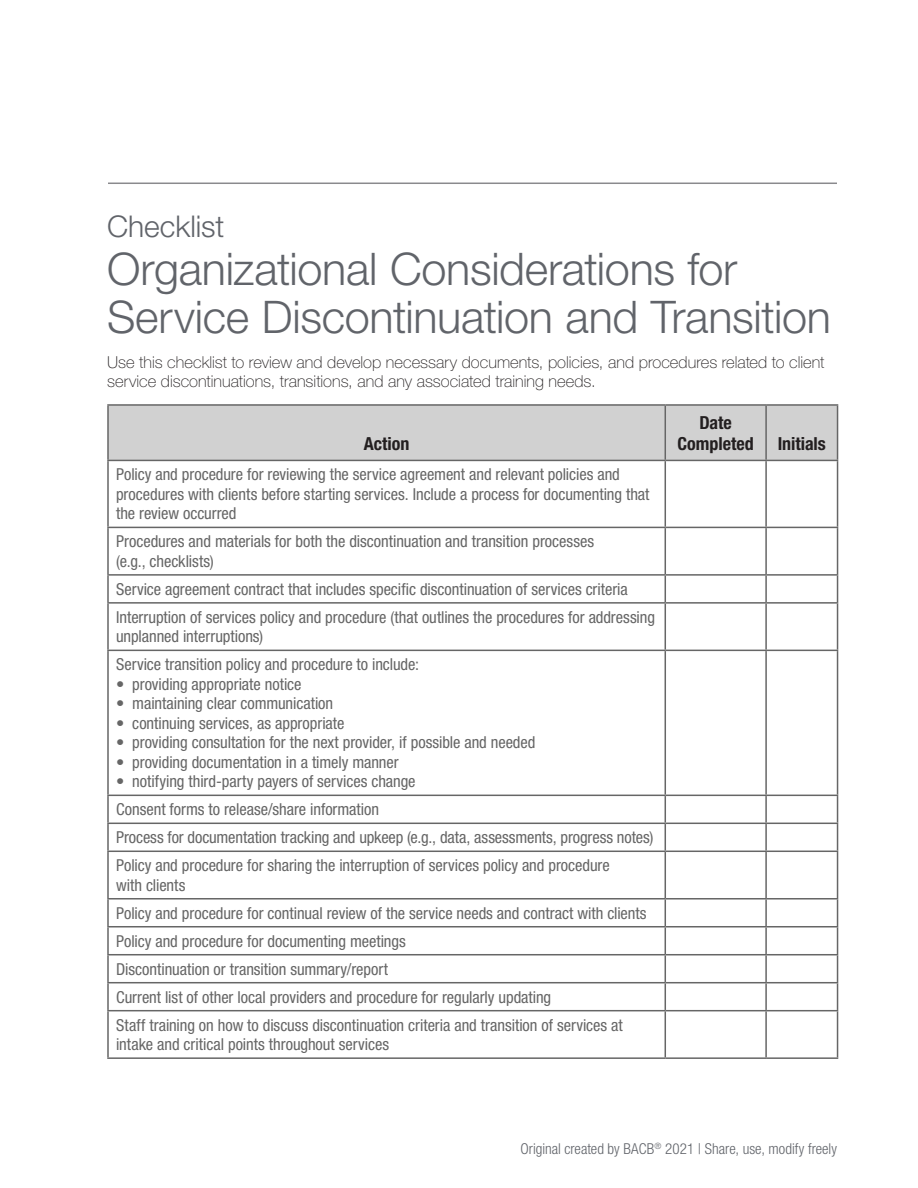
<style>
.page{position:relative;width:918px;height:1188px;background:#fff}
.page>*{position:absolute;margin:0;border:0;box-sizing:border-box;transform-origin:0 0}
.R-Title{font:300 45px/48px "Helvetica Neue LT Std";letter-spacing:-.01em;color:#61646a}
.R-Checklist{font:300 30px "Helvetica Neue LT Std";letter-spacing:-.005em;color:#61646a}
.R-Table_head{font:700 condensed 18px/21px "Helvetica Neue LT Std";color:#231f20;text-align:center}
.R-Table_text{font:condensed 16.5px/19.5px "Helvetica Neue LT Std";letter-spacing:-.005em;color:#666}
.Resource_body_text{font:100 16.5px/19.5px "Helvetica Neue LT Std";color:#231f20}
.t1{font:300 condensed 15px "Helvetica Neue LT Std";color:#61646a}
</style>
<div class="page">
<hr style="left:108px;top:183px;width:729px;height:1px;background:#8a8a8d">
<div style="left:109px;top:406px;width:728px;height:54px;background:#d1d1d1"></div>
<svg style="left:109px;top:461px;width:728px;height:596px"></svg>
<hr style="left:665px;top:406px;width:1px;height:54px;background:#666">
<hr style="left:765px;top:406px;width:2px;height:54px;background:#666">
<hr style="left:665px;top:461px;width:1px;height:66px;background:#666">
<hr style="left:765px;top:461px;width:2px;height:66px;background:#666">
<hr style="left:107px;top:527px;width:558px;height:1px;background:#666">
<hr style="left:665px;top:527px;width:101px;height:1px;background:#666">
<hr style="left:665px;top:528px;width:1px;height:46px;background:#666">
<hr style="left:766px;top:527px;width:72px;height:1px;background:#666">
<hr style="left:765px;top:528px;width:2px;height:46px;background:#666">
<hr style="left:107px;top:574px;width:558px;height:2px;background:#666">
<hr style="left:665px;top:574px;width:101px;height:2px;background:#666">
<svg style="left:665px;top:576px;width:1px;height:26px"></svg>
<hr style="left:766px;top:574px;width:72px;height:2px;background:#666">
<hr style="left:765px;top:576px;width:2px;height:26px;background:#666">
<hr style="left:107px;top:602px;width:558px;height:2px;background:#666">
<hr style="left:665px;top:602px;width:101px;height:2px;background:#666">
<hr style="left:665px;top:604px;width:1px;height:46px;background:#666">
<hr style="left:766px;top:602px;width:72px;height:2px;background:#666">
<hr style="left:765px;top:604px;width:2px;height:46px;background:#666">
<hr style="left:107px;top:650px;width:558px;height:1px;background:#666">
<hr style="left:665px;top:650px;width:101px;height:1px;background:#666">
<hr style="left:665px;top:651px;width:1px;height:144px;background:#666">
<hr style="left:766px;top:650px;width:72px;height:1px;background:#666">
<hr style="left:765px;top:651px;width:2px;height:144px;background:#666">
<hr style="left:107px;top:795px;width:558px;height:1px;background:#666">
<hr style="left:665px;top:795px;width:101px;height:1px;background:#666">
<hr style="left:766px;top:795px;width:72px;height:1px;background:#666">
<hr style="left:765px;top:796px;width:2px;height:27px;background:#666">
<hr style="left:107px;top:823px;width:558px;height:1px;background:#666">
<hr style="left:665px;top:823px;width:101px;height:1px;background:#666">
<svg style="left:665px;top:796px;width:1px;height:55px"></svg>
<hr style="left:766px;top:823px;width:72px;height:1px;background:#666">
<hr style="left:765px;top:824px;width:2px;height:27px;background:#666">
<hr style="left:107px;top:851px;width:558px;height:1px;background:#666">
<hr style="left:665px;top:851px;width:101px;height:1px;background:#666">
<hr style="left:665px;top:852px;width:1px;height:46px;background:#666">
<hr style="left:766px;top:851px;width:72px;height:1px;background:#666">
<hr style="left:765px;top:852px;width:2px;height:46px;background:#666">
<hr style="left:765px;top:900px;width:2px;height:26px;background:#666">
<hr style="left:107px;top:926px;width:558px;height:1px;background:#666">
<hr style="left:665px;top:926px;width:101px;height:1px;background:#666">
<hr style="left:766px;top:926px;width:72px;height:1px;background:#666">
<hr style="left:765px;top:927px;width:2px;height:27px;background:#666">
<hr style="left:107px;top:954px;width:558px;height:1px;background:#666">
<hr style="left:665px;top:954px;width:101px;height:1px;background:#666">
<hr style="left:766px;top:954px;width:72px;height:1px;background:#666">
<hr style="left:765px;top:955px;width:2px;height:27px;background:#666">
<hr style="left:107px;top:982px;width:558px;height:1px;background:#666">
<hr style="left:665px;top:982px;width:101px;height:1px;background:#666">
<svg style="left:665px;top:900px;width:1px;height:110px"></svg>
<hr style="left:766px;top:982px;width:72px;height:1px;background:#666">
<hr style="left:765px;top:983px;width:2px;height:27px;background:#666">
<hr style="left:665px;top:1011px;width:1px;height:46px;background:#666">
<hr style="left:765px;top:1011px;width:2px;height:46px;background:#666">
<hr style="left:107px;top:1057px;width:558px;height:2px;background:#666">
<hr style="left:665px;top:1057px;width:101px;height:2px;background:#666">
<hr style="left:766px;top:1057px;width:72px;height:2px;background:#666">
<hr style="left:107px;top:404px;width:558px;height:2px;background:#666">
<hr style="left:107px;top:406px;width:2px;height:54px;background:#666">
<hr style="left:665px;top:404px;width:101px;height:2px;background:#666">
<hr style="left:766px;top:404px;width:72px;height:2px;background:#666">
<hr style="left:837px;top:406px;width:1px;height:54px;background:#666">
<hr style="left:107px;top:460px;width:558px;height:1px;background:#666">
<hr style="left:107px;top:461px;width:2px;height:66px;background:#666">
<hr style="left:665px;top:460px;width:101px;height:1px;background:#666">
<hr style="left:766px;top:460px;width:72px;height:1px;background:#666">
<hr style="left:837px;top:461px;width:1px;height:66px;background:#666">
<hr style="left:107px;top:528px;width:2px;height:46px;background:#666">
<hr style="left:837px;top:528px;width:1px;height:46px;background:#666">
<hr style="left:107px;top:576px;width:2px;height:26px;background:#666">
<svg style="left:837px;top:576px;width:1px;height:26px"></svg>
<hr style="left:107px;top:604px;width:2px;height:46px;background:#666">
<hr style="left:837px;top:604px;width:1px;height:46px;background:#666">
<hr style="left:107px;top:651px;width:2px;height:144px;background:#666">
<hr style="left:837px;top:651px;width:1px;height:144px;background:#666">
<hr style="left:107px;top:796px;width:2px;height:27px;background:#666">
<hr style="left:107px;top:824px;width:2px;height:27px;background:#666">
<svg style="left:837px;top:796px;width:1px;height:55px"></svg>
<hr style="left:107px;top:852px;width:2px;height:46px;background:#666">
<hr style="left:837px;top:852px;width:1px;height:46px;background:#666">
<hr style="left:107px;top:1011px;width:2px;height:46px;background:#666">
<hr style="left:837px;top:1011px;width:1px;height:46px;background:#666">
<hr style="left:107px;top:898px;width:558px;height:2px;background:#666">
<hr style="left:107px;top:900px;width:2px;height:26px;background:#666">
<hr style="left:665px;top:898px;width:101px;height:2px;background:#666">
<hr style="left:766px;top:898px;width:72px;height:2px;background:#666">
<hr style="left:107px;top:927px;width:2px;height:27px;background:#666">
<hr style="left:107px;top:955px;width:2px;height:27px;background:#666">
<hr style="left:107px;top:983px;width:2px;height:27px;background:#666">
<svg style="left:837px;top:900px;width:1px;height:110px"></svg>
<hr style="left:107px;top:1010px;width:558px;height:1px;background:#666">
<hr style="left:665px;top:1010px;width:101px;height:1px;background:#666">
<hr style="left:766px;top:1010px;width:72px;height:1px;background:#666">
<p class="R-Checklist" style="left:107px;top:208px;width:119px">Checklist</p>
<p class="R-Title" style="left:107px;top:244px;width:725px">Organizational Considerations for<br>Service Discontinuation and Transition</p>
<p class="Resource_body_text" style="left:107px;top:352px;width:719px">Use this checklist to review and develop necessary documents, policies, and procedures related to client service discontinuations, transitions, and any associated training needs.</p>
<p class="R-Table_head" style="left:364px;top:432px;width:47px">Action</p>
<p class="R-Table_text" style="left:116px;top:465px;width:535px">Policy and procedure for reviewing the service agreement and relevant policies and procedures with clients before starting services. Include a process for documenting that the review occurred</p>
<p class="R-Table_text" style="left:116px;top:532px;width:480px">Procedures and materials for both the discontinuation and transition processes (e.g., checklists)</p>
<p class="R-Table_text" style="left:116px;top:579px;width:513px">Service agreement contract that includes specific discontinuation of services criteria</p>
<p class="R-Table_text" style="left:116px;top:607px;width:540px">Interruption of services policy and procedure (that outlines the procedures for addressing unplanned interruptions)</p>
<p class="R-Table_text" style="left:116px;top:655px;width:305px">Service transition policy and procedure to include:</p>
<p class="R-Table_text" style="left:116px;top:674px;width:187px">• providing appropriate notice</p>
<p class="R-Table_text" style="left:116px;top:694px;width:219px">• maintaining clear communication</p>
<p class="R-Table_text" style="left:116px;top:713px;width:230px">• continuing services, as appropriate</p>
<p class="R-Table_text" style="left:116px;top:733px;width:421px">• providing consultation for the next provider, if possible and needed</p>
<p class="R-Table_text" style="left:116px;top:752px;width:284px">• providing documentation in a timely manner</p>
<p class="R-Table_text" style="left:116px;top:772px;width:301px">• notifying third-party payers of services change</p>
<p class="R-Table_text" style="left:116px;top:800px;width:265px">Consent forms to release/share information</p>
<p class="R-Table_text" style="left:116px;top:828px;width:539px">Process for documentation tracking and upkeep (e.g., data, assessments, progress notes)</p>
<p class="R-Table_text" style="left:116px;top:855px;width:495px">Policy and procedure for sharing the interruption of services policy and procedure with clients</p>
<p class="R-Table_text" style="left:116px;top:903px;width:532px">Policy and procedure for continual review of the service needs and contract with clients</p>
<p class="R-Table_text" style="left:116px;top:931px;width:291px">Policy and procedure for documenting meetings</p>
<p class="R-Table_text" style="left:116px;top:959px;width:274px">Discontinuation or transition summary/report</p>
<p class="R-Table_text" style="left:116px;top:987px;width:437px">Current list of other local providers and procedure for regularly updating</p>
<p class="R-Table_text" style="left:116px;top:1015px;width:508px">Staff training on how to discuss discontinuation criteria and transition of services at intake and critical points throughout services</p>
<p class="R-Table_head" style="left:678px;top:411px;width:78px">Date<br>Completed</p>
<p class="R-Table_head" style="left:778px;top:432px;width:50px">Initials</p>
<p class="t1" style="left:520px;top:1140px;width:318px">Original created by BACB<sup>®</sup> 2021 | Share, use, modify freely</p>
</div>
